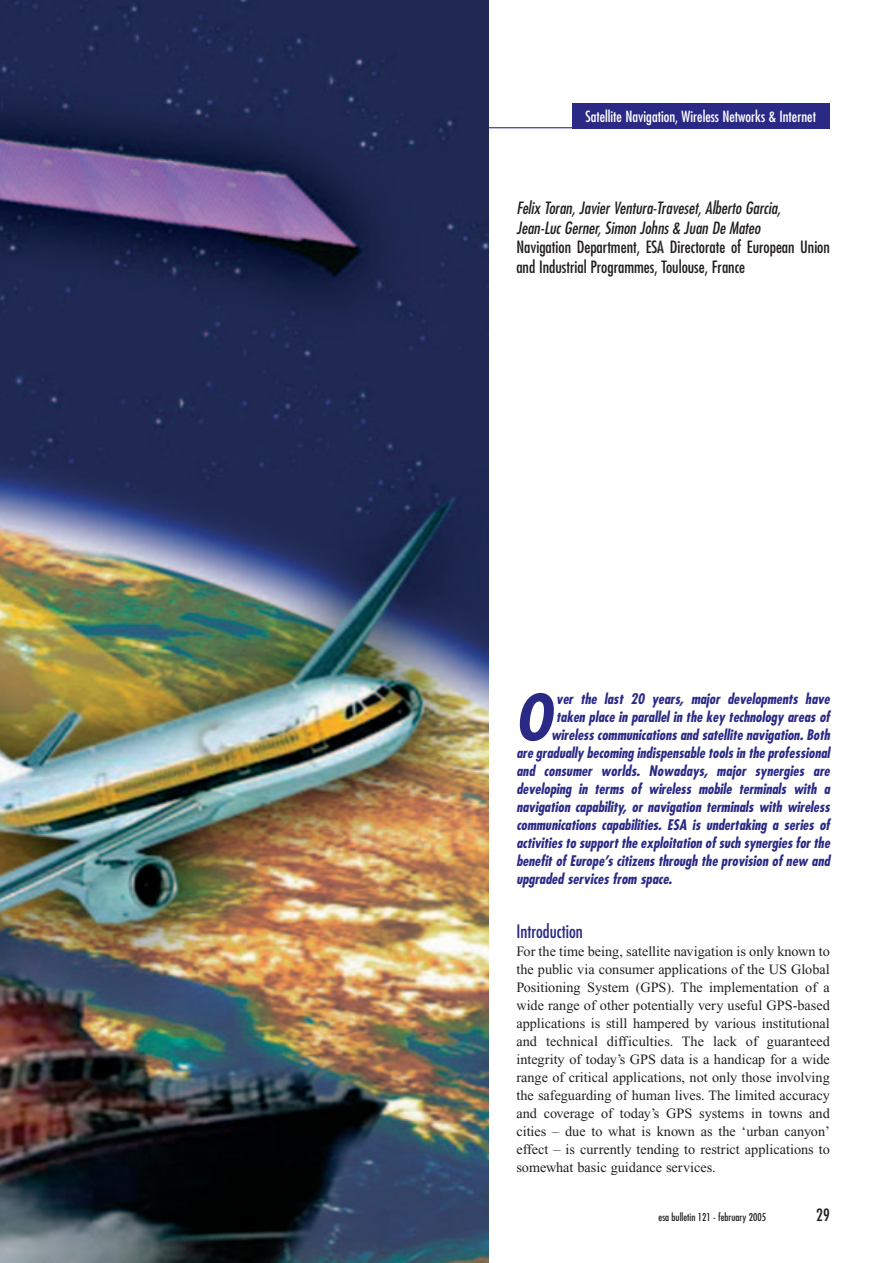
<style>
.page{position:relative;width:894px;height:1263px;background:#fff}
.page>*{position:absolute;margin:0;border:0;box-sizing:border-box;transform-origin:0 0}
.t1{font:italic 700 condensed 61.95px "Futura";color:#2a2a86}
.t2{font:condensed 18px "Futura";color:#2a2a86}
.t3{font:condensed 16.5px/19.5px "Futura";color:#231f20}
.t4{font:condensed 15px "Futura";color:#fff}
.t5{font:14.25px/18px "Times";color:#231f20;text-align:justify}
.t6{font:italic 700 condensed 14.25px "Futura";color:#2a2a86}
.t7{font:condensed 10.5px "Futura";color:#231f20}
.s1{font-style:italic}
</style>
<div class="page">
<img style="left:0;top:0;width:830px;height:1263px">
<p class="t4" style="left:585px;top:109px;width:232px">Satellite Navigation, Wireless Networks &amp; Internet</p>
<p class="t3" style="left:516px;top:200px;width:315px"><span class="s1">Felix Toran, Javier Ventura-Traveset, Alberto Garcia,<br>Jean-Luc Gerner, Simon Johns &amp; Juan De Mateo<br></span>Navigation Department, ESA Directorate of European Union and Industrial Programmes, Toulouse, France</p>
<p class="t1" style="left:515px;top:690px;width:38px">O</p>
<p class="t6" style="left:556px;top:693px;width:275px">ver the last 20 years, major developments have</p>
<p class="t6" style="left:556px;top:711px;width:275px">taken place in parallel in the key technology areas of</p>
<p class="t6" style="left:551px;top:729px;width:280px">wireless communications and satellite navigation. Both</p>
<p class="t6" style="left:516px;top:747px;width:315px">are gradually becoming indispensable tools in the professional</p>
<p class="t6" style="left:516px;top:765px;width:315px">and consumer worlds. Nowadays, major synergies are</p>
<p class="t6" style="left:516px;top:783px;width:315px">developing in terms of wireless mobile terminals with a</p>
<p class="t6" style="left:516px;top:801px;width:315px">navigation capability, or navigation terminals with wireless</p>
<p class="t6" style="left:516px;top:819px;width:315px">communications capabilities. ESA is undertaking a series of</p>
<p class="t6" style="left:516px;top:837px;width:315px">activities to support the exploitation of such synergies for the</p>
<p class="t6" style="left:516px;top:855px;width:315px">benefit of Europe’s citizens through the provision of new and</p>
<p class="t6" style="left:516px;top:873px;width:157px">upgraded services from space.</p>
<p class="t2" style="left:516px;top:923px;width:68px">Introduction</p>
<p class="t5" style="left:516px;top:944px;width:315px">For the time being, satellite navigation is only known to the public via consumer applications of the US Global Positioning System (GPS). The implementation of a wide range of other potentially very useful GPS-based applications is still hampered by various institutional and technical difficulties. The lack of guaranteed integrity of today’s GPS data is a handicap for a wide range of critical applications, not only those involving the safeguarding of human lives. The limited accuracy and coverage of today’s GPS systems in towns and cities – due to what is known as the ‘urban canyon’ effect – is currently tending to restrict applications to somewhat basic guidance services.</p>
<p class="t7" style="left:658px;top:1212px;width:109px">esa bulletin 121 - february 2005</p>
<p class="t3" style="left:816px;top:1207px;width:15px">29</p>
</div>
